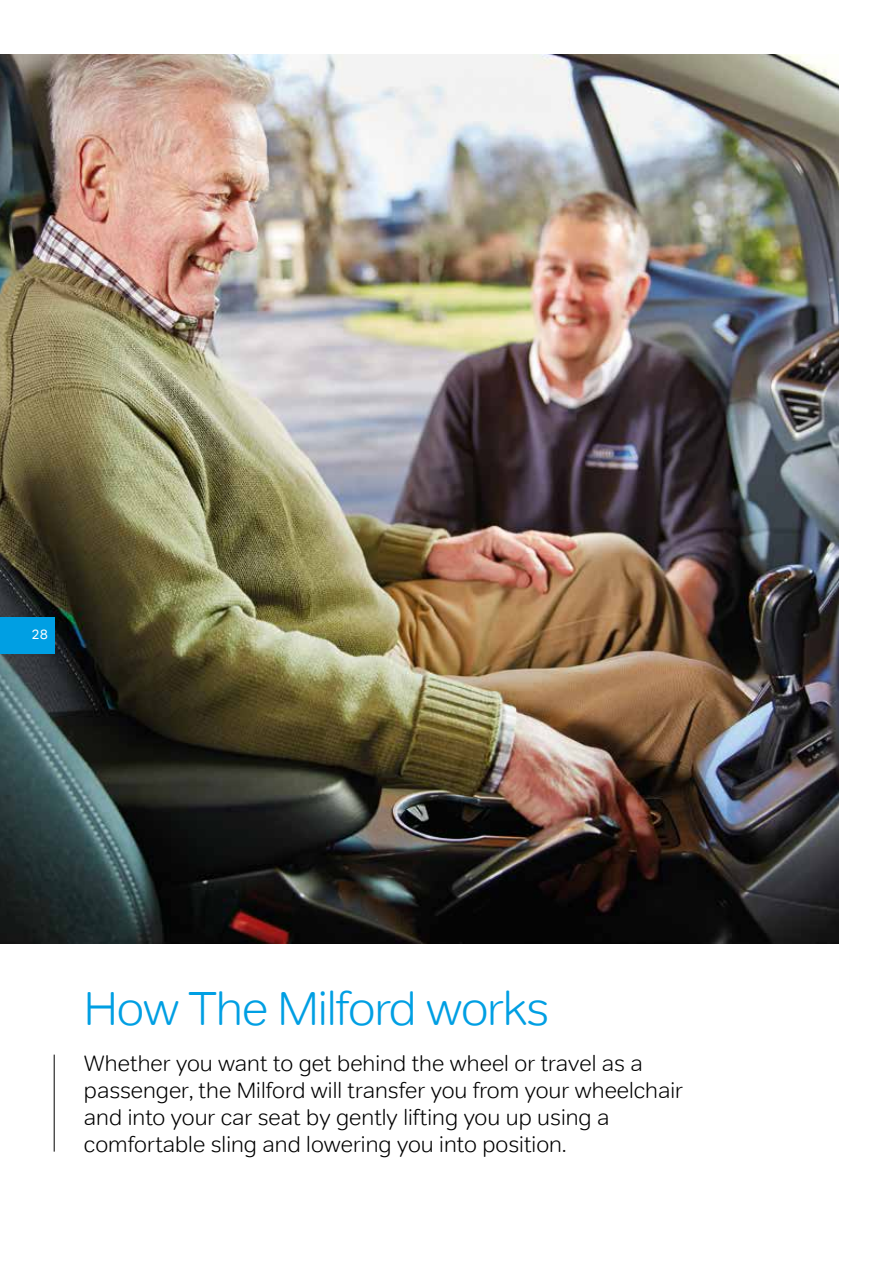
<style>
.page{position:relative;width:893px;height:1263px;background:#fff}
.page>*{position:absolute;margin:0;border:0;box-sizing:border-box;transform-origin:0 0}
.t1{font:300 48px "Tondo";letter-spacing:-.025em;color:#009fe3}
.t2{font:300 22.5px/27px "Tondo";color:#000}
.t3{font:13.5px "Tondo";color:#fff}
</style>
<div class="page">
<img style="left:0;top:54px;width:839px;height:889px">
<div style="left:0;top:617px;width:54px;height:36px;background:#009fe3"></div>
<hr style="left:54px;top:1054px;width:1px;height:97px;background:#000">
<p class="t3" style="left:32px;top:626px;width:18px">28</p>
<h1 class="t1" style="left:84px;top:979px;width:467px">How The Milford works</h1>
<p class="t2" style="left:84px;top:1049px;width:601px">Whether you want to get behind the wheel or travel as a passenger, the Milford will transfer you from your wheelchair and into your car seat by gently lifting you up using a comfortable sling and lowering you into position.</p>
</div>
